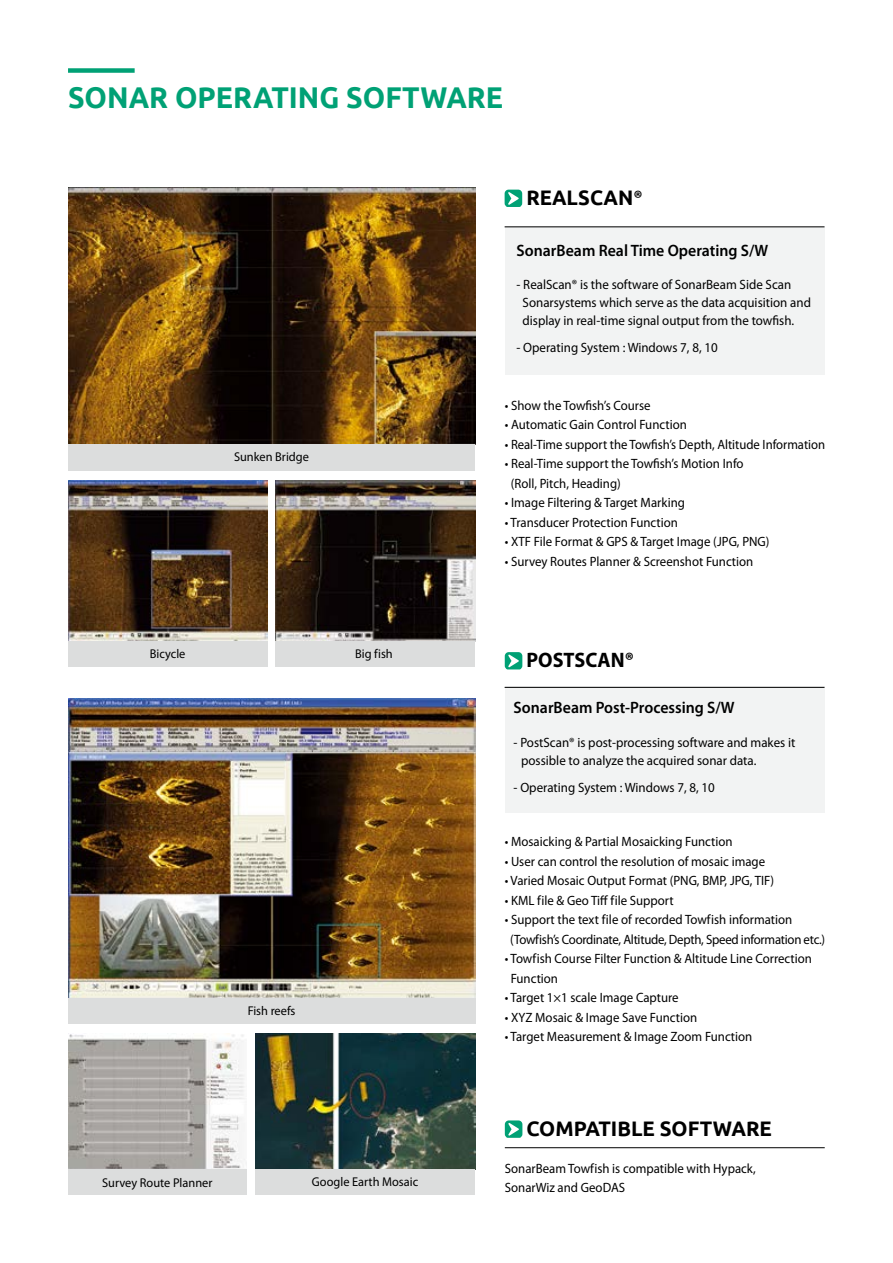
<style>
.page{position:relative;width:893px;height:1263px;background:#fff}
.page>*{position:absolute;margin:0;border:0;box-sizing:border-box;transform-origin:0 0}
.t1{font:700 30px "Ubuntu";color:#00a175;scale:.95 1}
.t2{font:700 21px "Ubuntu";color:#000}
.t3{font:700 21px "Myriad Pro";color:#000;scale:.96 1}
.t4{font:700 21px "Ubuntu";color:#000;scale:.96 1}
.t5{font:600 16.5px "Myriad Pro";color:#000;scale:.96 1}
.t6{font:13.5px/19.5px "Myriad Pro";color:#000;scale:.95 1}
.t7{font:13.5px/18px "Myriad Pro";color:#000;scale:.96 1}
.t8{font:13.5px/19.5px "Myriad Pro";letter-spacing:-.02em;color:#000;scale:.95 1}
.t9{font:13.5px "Myriad Pro";color:#000;scale:.94 1}
.t10{font:12.75px "Myriad Pro";color:#000}
.s1{font-family:"Myriad Pro"}
</style>
<div class="page">
<img style="left:68px;top:187px;width:407px;height:257px">
<svg style="left:505px;top:1120px;width:17px;height:18px"></svg>
<hr style="left:505px;top:1147px;width:320px;height:1px;background:#000">
<div style="left:505px;top:687px;width:320px;height:126px;background:#f2f3f3"></div>
<svg style="left:505px;top:652px;width:17px;height:17px"></svg>
<hr style="left:505px;top:687px;width:319px;height:1px;background:#000">
<div style="left:505px;top:226px;width:320px;height:148px;background:#f2f3f3"></div>
<svg style="left:505px;top:190px;width:17px;height:17px"></svg>
<hr style="left:505px;top:227px;width:319px;height:1px;background:#000">
<div style="left:68px;top:68px;width:67px;height:5px;background:#00a175"></div>
<img style="left:68px;top:480px;width:199px;height:161px">
<img style="left:276px;top:480px;width:199px;height:161px">
<img style="left:68px;top:699px;width:407px;height:299px">
<img style="left:255px;top:1033px;width:220px;height:136px">
<img style="left:68px;top:1033px;width:179px;height:136px">
<div style="left:68px;top:444px;width:407px;height:27px;background:#dcdddd"></div>
<div style="left:68px;top:998px;width:407px;height:25px;background:#dcdddd"></div>
<div style="left:68px;top:641px;width:199px;height:26px;background:#dcdddd"></div>
<div style="left:68px;top:1169px;width:179px;height:26px;background:#dcdddd"></div>
<div style="left:276px;top:641px;width:199px;height:26px;background:#dcdddd"></div>
<div style="left:255px;top:1169px;width:220px;height:26px;background:#dcdddd"></div>
<h1 class="t1" style="left:68px;top:79px;width:460px">SONAR OPERATING SOFTWARE</h1>
<h2 class="t4" style="left:526px;top:185px;width:123px">REALSCAN<span class="s1">®</span></h2>
<p class="t5" style="left:517px;top:240px;width:264px">SonarBeam Real Time Operating S/W</p>
<p class="t7" style="left:523px;top:275px;width:302px;text-indent:-6px">- RealScan® is the software of SonarBeam Side Scan<br>Sonarsystems which serve as the data acquisition and display in real-time signal output from the towfish.</p>
<p class="t7" style="left:517px;top:338px;width:211px">- Operating System : Windows 7, 8, 10</p>
<p class="t10" style="left:234px;top:449px;width:77px">Sunken Bridge</p>
<p class="t10" style="left:150px;top:646px;width:37px">Bicycle</p>
<p class="t10" style="left:355px;top:646px;width:39px">Big fish</p>
<p class="t10" style="left:248px;top:1003px;width:49px">Fish reefs</p>
<p class="t10" style="left:102px;top:1174px;width:112px">Survey Route Planner</p>
<p class="t10" style="left:312px;top:1174px;width:108px">Google Earth Mosaic</p>
<p class="t6" style="left:505px;top:395px;width:155px">• Show the Towfish’s Course</p>
<p class="t6" style="left:505px;top:415px;width:193px">• Automatic Gain Control Function</p>
<p class="t9" style="left:505px;top:436px;width:342px">• Real-Time support the Towfish’s Depth, Altitude Information</p>
<p class="t6" style="left:511px;top:454px;width:247px;text-indent:-6px">• Real-Time support the Towfish’s Motion Info (Roll, Pitch, Heading)</p>
<p class="t6" style="left:505px;top:493px;width:191px">• Image Filtering &amp; Target Marking</p>
<p class="t6" style="left:505px;top:512px;width:184px">• Transducer Protection Function</p>
<p class="t6" style="left:505px;top:532px;width:280px">• XTF File Format &amp; GPS &amp; Target Image (JPG, PNG)</p>
<p class="t6" style="left:505px;top:551px;width:263px">• Survey Routes Planner &amp; Screenshot Function</p>
<h2 class="t3" style="left:526px;top:648px;width:113px">POSTSCAN®</h2>
<p class="t5" style="left:514px;top:697px;width:232px">SonarBeam Post-Processing S/W</p>
<p class="t7" style="left:521px;top:733px;width:287px;text-indent:-8px">- PostScan® is post-processing software and makes it possible to analyze the acquired sonar data.</p>
<p class="t7" style="left:514px;top:778px;width:211px">- Operating System : Windows 7, 8, 10</p>
<p class="t6" style="left:505px;top:832px;width:241px">• Mosaicking &amp; Partial Mosaicking Function</p>
<p class="t6" style="left:505px;top:851px;width:276px">• User can control the resolution of mosaic image</p>
<p class="t6" style="left:505px;top:871px;width:285px">• Varied Mosaic Output Format (PNG, BMP, JPG, TIF)</p>
<p class="t6" style="left:505px;top:890px;width:179px">• KML file &amp; Geo Tiff file Support</p>
<p class="t8" style="left:510px;top:910px;width:333px;text-indent:-5px">• Support the text file of recorded Towfish information (Towfish’s Coordinate, Altitude, Depth, Speed information etc.)</p>
<p class="t6" style="left:511px;top:949px;width:318px;text-indent:-6px">• Towfish Course Filter Function &amp; Altitude Line Correction<br>Function</p>
<p class="t6" style="left:505px;top:988px;width:185px">• Target 1×1 scale Image Capture</p>
<p class="t6" style="left:505px;top:1007px;width:204px">• XYZ Mosaic &amp; Image Save Function</p>
<p class="t6" style="left:505px;top:1027px;width:262px">• Target Measurement &amp; Image Zoom Function</p>
<h2 class="t2" style="left:527px;top:1116px;width:247px">COMPATIBLE SOFTWARE</h2>
<p class="t6" style="left:505px;top:1158px;width:266px">SonarBeam Towfish is compatible with Hypack,<br>SonarWiz and GeoDAS</p>
</div>
